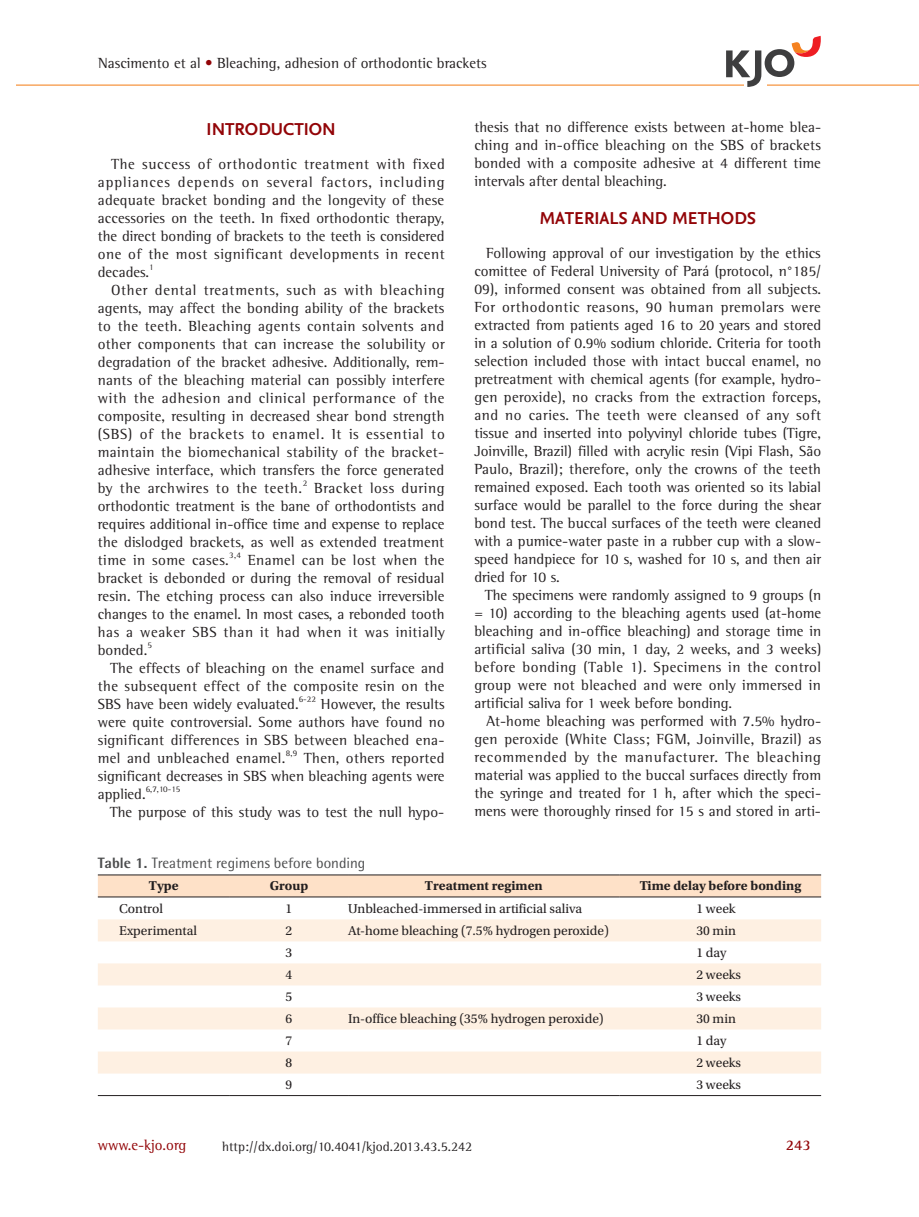
<style>
.page{position:relative;width:919px;height:1217px;background:#fff}
.page>*{position:absolute;margin:0;border:0;box-sizing:border-box;transform-origin:0 0}
.서론{font:700 18px "Nexus Sans";color:#920407}
.본문{font:15px/18px "Rotis Semi Serif Std";letter-spacing:.01em;color:#231f20;text-align:justify}
.머리말{font:15px "Rotis Semi Serif Std";color:#231f20}
.표제목{font:15px "Rotis Semi Sans Std";color:#4b4c4d}
.t1{font:15px "Rotis Semi Serif Std";color:#920407}
.t2{font:700 15px "Rotis Semi Serif Std";color:#920407}
.표내용{font:13.5px "Utopia Std";color:#231f20}
.표첫줄{font:700 13.5px "Utopia Std";color:#231f20}
.t3{font:13.5px "Rotis Semi Serif Std";color:#231f20}
.본문-2{font:8.7px "Rotis Semi Serif Std";color:#231f20}
.s1{color:#920407}
.s2{font-weight:800}
</style>
<div class="page">
<hr style="left:0;top:85px;width:918px;height:1px;background:#f58220">
<svg style="left:726px;top:36px;width:94px;height:51px"></svg>
<div style="left:0;top:77px;width:16px;height:17px;background:#fff"></div>
<div style="left:98px;top:875px;width:723px;height:21px;background:#fee1c8"></div>
<svg style="left:98px;top:919px;width:723px;height:154px;fill:#fef0e2"></svg>
<hr style="left:98px;top:874px;width:132px;height:1px;background:#231f20">
<hr style="left:230px;top:874px;width:118px;height:1px;background:#231f20">
<hr style="left:348px;top:874px;width:271px;height:1px;background:#231f20">
<hr style="left:619px;top:874px;width:202px;height:1px;background:#231f20">
<hr style="left:98px;top:896px;width:132px;height:1px;background:#231f20">
<hr style="left:230px;top:896px;width:118px;height:1px;background:#231f20">
<hr style="left:348px;top:896px;width:271px;height:1px;background:#231f20">
<hr style="left:619px;top:896px;width:202px;height:1px;background:#231f20">
<hr style="left:98px;top:1094px;width:132px;height:1px;background:#231f20">
<hr style="left:230px;top:1094px;width:118px;height:1px;background:#231f20">
<hr style="left:348px;top:1094px;width:271px;height:1px;background:#231f20">
<hr style="left:619px;top:1094px;width:202px;height:1px;background:#231f20">
<p class="머리말" style="left:98px;top:54px;width:390px">Nascimento et al <span class="s1">•</span> Bleaching, adhesion of orthodontic brackets</p>
<p class="서론" style="left:206px;top:118px;width:131px">INTRODUCTION</p>
<p class="본문" style="left:98px;top:155px;width:348px;text-indent:13px">The success of orthodontic treatment with fixed appliances depends on several factors, including adequate bracket bonding and the longevity of these accessories on the teeth. In fixed orthodontic therapy, the direct bonding of brackets to the teeth is considered one of the most significant developments in recent decades.</p>
<p class="본문-2" style="left:149px;top:262px;width:6px">1</p>
<p class="본문" style="left:98px;top:281px;width:348px;text-align:left;text-indent:13px">Other dental treatments, such as with bleaching agents, may affect the bonding ability of the brackets to the teeth. Bleaching agents contain solvents and other components that can increase the solubility or degradation of the bracket adhesive. Additionally, rem&shy;nants of the bleaching material can possibly interfere with the adhesion and clinical performance of the composite, resulting in decreased shear bond strength (SBS) of the brackets to enamel. It is essential to maintain the biomechanical stability of the bracket&shy;adhesive interface, which transfers the force generated by the archwires to the teeth.</p>
<p class="본문-2" style="left:302px;top:478px;width:6px">2</p>
<p class="본문" style="left:98px;top:479px;width:348px;text-indent:216px">Bracket loss during orthodontic treatment is the bane of orthodontists and requires additional in-office time and expense to replace the dislodged brackets, as well as extended treatment time in some cases.</p>
<p class="본문-2" style="left:229px;top:550px;width:13px">3,4</p>
<p class="본문" style="left:98px;top:551px;width:348px;text-indent:150px">Enamel can be lost when the bracket is debonded or during the removal of residual resin. The etching process can also induce irreversible changes to the enamel. In most cases, a rebonded tooth has a weaker SBS than it had when it was initially bonded.</p>
<p class="본문-2" style="left:147px;top:640px;width:6px">5</p>
<p class="본문" style="left:98px;top:659px;width:348px;text-indent:12px">The effects of bleaching on the enamel surface and the subsequent effect of the composite resin on the SBS have been widely evaluated.</p>
<p class="본문-2" style="left:299px;top:694px;width:19px">6-22</p>
<p class="본문" style="left:98px;top:695px;width:348px;text-align:left;text-indent:223px">However, the results were quite controversial. Some authors have found no significant differences in SBS between bleached ena&shy;mel and unbleached enamel.</p>
<p class="본문-2" style="left:286px;top:748px;width:13px">8,9</p>
<p class="본문" style="left:98px;top:749px;width:348px;text-indent:206px">Then, others reported significant decreases in SBS when bleaching agents were applied.</p>
<p class="본문-2" style="left:146px;top:784px;width:36px">6,7,10-15</p>
<p class="본문" style="left:110px;top:803px;width:334px">The purpose of this study was to test the null hypo-</p>
<p class="본문" style="left:474px;top:118px;width:348px">thesis that no difference exists between at-home blea&shy;ching and in-office bleaching on the SBS of brackets bonded with a composite adhesive at 4 different time intervals after dental bleaching.</p>
<p class="서론" style="left:539px;top:207px;width:218px">MATERIALS AND METHODS</p>
<p class="본문" style="left:474px;top:244px;width:348px;text-indent:12px">Following approval of our investigation by the ethics comittee of Federal University of Pará (protocol, n°185/ 09), informed consent was obtained from all subjects.<br>For orthodontic reasons, 90 human premolars were extracted from patients aged 16 to 20 years and stored in a solution of 0.9% sodium chloride. Criteria for tooth selection included those with intact buccal enamel, no pretreatment with chemical agents (for example, hydro&shy;gen peroxide), no cracks from the extraction forceps, and no caries. The teeth were cleansed of any soft tissue and inserted into polyvinyl chloride tubes (Tigre, Joinville, Brazil) filled with acrylic resin (Vipi Flash, São Paulo, Brazil); therefore, only the crowns of the teeth remained exposed. Each tooth was oriented so its labial surface would be parallel to the force during the shear bond test. The buccal surfaces of the teeth were cleaned with a pumice-water paste in a rubber cup with a slow&shy;speed handpiece for 10 s, washed for 10 s, and then air dried for 10 s.</p>
<p class="본문" style="left:474px;top:586px;width:348px;text-indent:10px">The specimens were randomly assigned to 9 groups (n = 10) according to the bleaching agents used (at-home bleaching and in-office bleaching) and storage time in artificial saliva (30 min, 1 day, 2 weeks, and 3 weeks) before bonding (Table 1). Specimens in the control group were not bleached and were only immersed in artificial saliva for 1 week before bonding.</p>
<p class="본문" style="left:474px;top:712px;width:348px;text-indent:12px">At-home bleaching was performed with 7.5% hydro&shy;gen peroxide (White Class; FGM, Joinville, Brazil) as recommended by the manufacturer. The bleaching material was applied to the buccal surfaces directly from the syringe and treated for 1 h, after which the speci&shy;mens were thoroughly rinsed for 15 s and stored in arti-</p>
<p class="표제목" style="left:98px;top:853px;width:269px"><span class="s2">Table 1.</span> Treatment regimens before bonding</p>
<p class="표첫줄" style="left:149px;top:878px;width:31px">Type</p>
<p class="표첫줄" style="left:270px;top:878px;width:40px">Group</p>
<p class="표첫줄" style="left:425px;top:878px;width:119px">Treatment regimen</p>
<p class="표첫줄" style="left:639px;top:878px;width:163px">Time delay before bonding</p>
<p class="표내용" style="left:119px;top:900px;width:45px">Control</p>
<p class="표내용" style="left:285px;top:900px;width:8px">1</p>
<p class="표내용" style="left:348px;top:900px;width:236px">Unbleached-immersed in artificial saliva</p>
<p class="표내용" style="left:696px;top:900px;width:41px">1 week</p>
<p class="표내용" style="left:119px;top:922px;width:79px">Experimental</p>
<p class="표내용" style="left:285px;top:922px;width:8px">2</p>
<p class="표내용" style="left:348px;top:922px;width:262px">At-home bleaching (7.5% hydrogen peroxide)</p>
<p class="표내용" style="left:696px;top:922px;width:41px">30 min</p>
<p class="표내용" style="left:285px;top:944px;width:8px">3</p>
<p class="표내용" style="left:696px;top:944px;width:32px">1 day</p>
<p class="표내용" style="left:285px;top:967px;width:8px">4</p>
<p class="표내용" style="left:696px;top:967px;width:46px">2 weeks</p>
<p class="표내용" style="left:285px;top:989px;width:8px">5</p>
<p class="표내용" style="left:696px;top:989px;width:46px">3 weeks</p>
<p class="표내용" style="left:285px;top:1011px;width:8px">6</p>
<p class="표내용" style="left:348px;top:1011px;width:257px">In-office bleaching (35% hydrogen peroxide)</p>
<p class="표내용" style="left:696px;top:1011px;width:41px">30 min</p>
<p class="표내용" style="left:285px;top:1033px;width:8px">7</p>
<p class="표내용" style="left:696px;top:1033px;width:32px">1 day</p>
<p class="표내용" style="left:285px;top:1055px;width:8px">8</p>
<p class="표내용" style="left:696px;top:1055px;width:46px">2 weeks</p>
<p class="표내용" style="left:285px;top:1077px;width:8px">9</p>
<p class="표내용" style="left:696px;top:1077px;width:46px">3 weeks</p>
<p class="t1" style="left:98px;top:1135px;width:90px">www.e-kjo.org</p>
<p class="t3" style="left:222px;top:1138px;width:251px">http://dx.doi.org/10.4041/kjod.2013.43.5.242</p>
<p class="t2" style="left:785px;top:1135px;width:27px">243</p>
</div>
